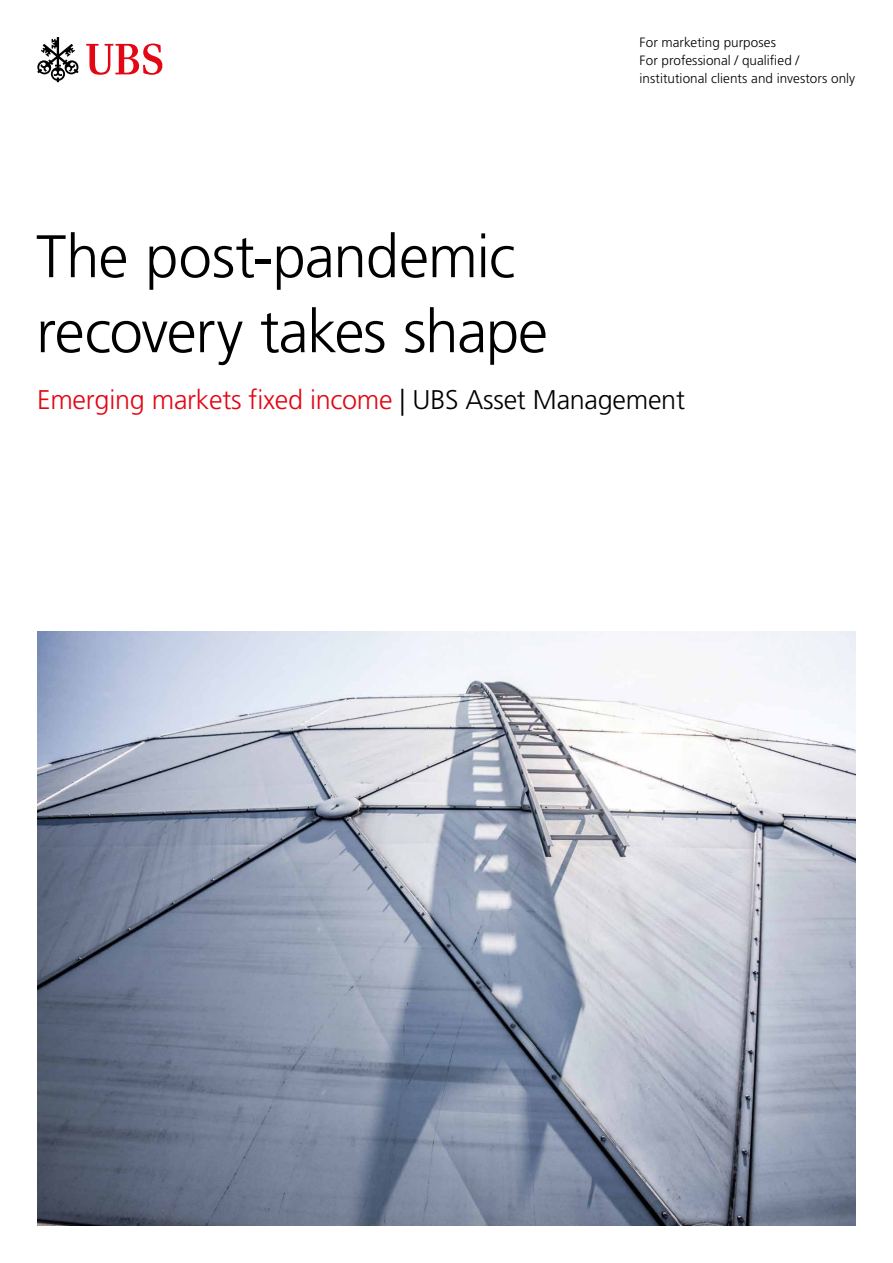
<style>
.page{position:relative;width:893px;height:1263px;background:#fff}
.page>*{position:absolute;margin:0;border:0;box-sizing:border-box;transform-origin:0 0}
.Infoline{font:300 60px/75px "Frutiger LT Std";letter-spacing:-.02em;color:#000}
.Infoline-2{font:300 27px "Frutiger LT Std";letter-spacing:-.01em;color:#e30613}
.Body_copy{font:300 13.5px/18px "Frutiger LT Std";color:#000}
.s1{color:#000}
</style>
<div class="page">
<svg style="left:37px;top:37px;width:41px;height:45px"></svg>
<svg style="left:86px;top:44px;width:76px;height:31px"></svg>
<img style="left:37px;top:631px;width:819px;height:595px">
<p class="Body_copy" style="left:640px;top:34px;width:138px">For marketing purposes</p>
<p class="Body_copy" style="left:640px;top:52px;width:217px">For professional / qualified / institutional clients and investors only</p>
<p class="Infoline" style="left:36px;top:220px;width:513px">The post-pandemic recovery takes shape</p>
<p class="Infoline-2" style="left:37px;top:385px;width:649px">Emerging markets fixed income <span class="s1">| UBS Asset Management</span></p>
</div>
